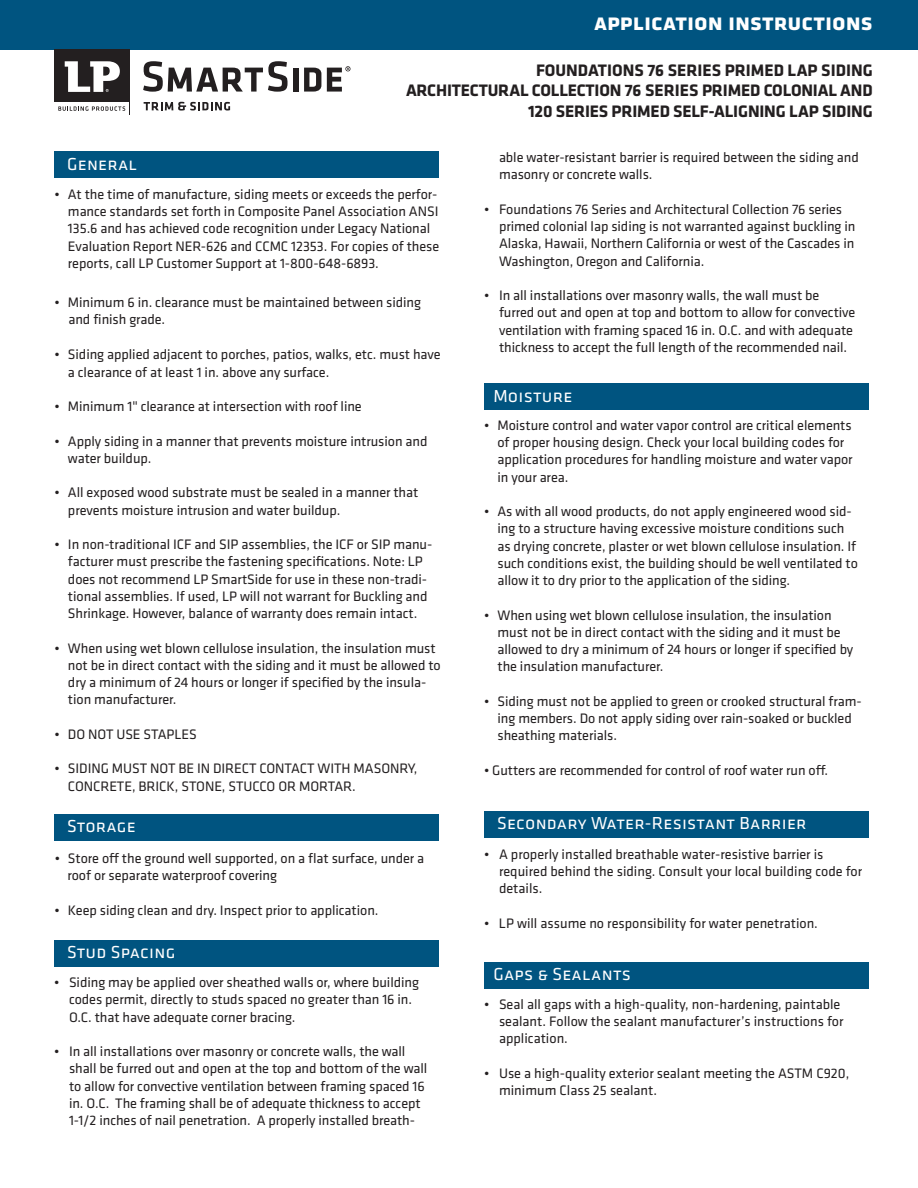
<style>
.page{position:relative;width:918px;height:1188px;background:#fff}
.page>*{position:absolute;margin:0;border:0;box-sizing:border-box;transform-origin:0 0}
.t1{font:700 24px "Klavika";color:#fff}
.new_subs{font:18px "Klavika";letter-spacing:.015em;color:#fff}
.t2{font:700 17.25px "Klavika";letter-spacing:-.01em;color:#231f20}
.new_bullet_points{font:14.25px/17.2px "Klavika";letter-spacing:-.005em;color:#231f20}
</style>
<div class="page">
<div style="left:0;top:0;width:918px;height:49px;background:#005480"></div>
<svg style="left:143px;top:61px;width:145px;height:31px"></svg>
<div style="left:293px;top:68px;width:5px;height:24px;background:#231f20"></div>
<svg style="left:304px;top:68px;width:17px;height:24px"></svg>
<svg style="left:327px;top:66px;width:23px;height:26px"></svg>
<svg style="left:144px;top:102px;width:86px;height:9px"></svg>
<div style="left:54px;top:49px;width:75px;height:53px;background:#231f20"></div>
<svg style="left:65px;top:61px;width:55px;height:31px"></svg>
<svg style="left:58px;top:106px;width:67px;height:5px"></svg>
<div style="left:54px;top:151px;width:385px;height:27px;background:#005480"></div>
<div style="left:54px;top:814px;width:384px;height:27px;background:#005480"></div>
<div style="left:484px;top:962px;width:384px;height:27px;background:#005480"></div>
<div style="left:54px;top:940px;width:384px;height:27px;background:#005480"></div>
<div style="left:484px;top:811px;width:384px;height:27px;background:#005480"></div>
<div style="left:484px;top:383px;width:384px;height:27px;background:#005480"></div>
<p class="t1" style="left:594px;top:5px;width:280px">application instructions</p>
<p class="t2" style="left:536px;top:58px;width:338px">FOUNDATIONS 76 SERIES PRIMED LAP SIDING</p>
<p class="t2" style="left:406px;top:78px;width:468px">ARCHITECTURAL COLLECTION 76 SERIES PRIMED COLONIAL AND</p>
<p class="t2" style="left:528px;top:99px;width:346px">120 SERIES PRIMED SELF-ALIGNING LAP SIDING</p>
<p class="new_subs" style="left:67px;top:152px;width:72px">General</p>
<p class="new_bullet_points" style="left:68px;top:185px;width:373px;text-indent:-14px">• At the time of manufacture, siding meets or exceeds the perfor&shy;mance standards set forth in Composite Panel Association ANSI 135.6 and has achieved code recognition under Legacy National Evaluation Report NER-626 and CCMC 12353. For copies of these reports, call LP Customer Support at 1-800-648-6893.</p>
<p class="new_bullet_points" style="left:68px;top:293px;width:354px;text-indent:-14px">• Minimum 6 in. clearance must be maintained between siding and finish grade.</p>
<p class="new_bullet_points" style="left:68px;top:346px;width:374px;text-indent:-14px">• Siding applied adjacent to porches, patios, walks, etc. must have a clearance of at least 1 in. above any surface.</p>
<p class="new_bullet_points" style="left:54px;top:397px;width:309px">• Minimum 1" clearance at intersection with roof line</p>
<p class="new_bullet_points" style="left:68px;top:432px;width:361px;text-indent:-14px">• Apply siding in a manner that prevents moisture intrusion and water buildup.</p>
<p class="new_bullet_points" style="left:68px;top:484px;width:352px;text-indent:-14px">• All exposed wood substrate must be sealed in a manner that prevents moisture intrusion and water buildup.</p>
<p class="new_bullet_points" style="left:68px;top:535px;width:366px;text-indent:-14px">• In non-traditional ICF and SIP assemblies, the ICF or SIP manu&shy;facturer must prescribe the fastening specifications. Note: LP does not recommend LP SmartSide for use in these non-tradi&shy;tional assemblies. If used, LP will not warrant for Buckling and Shrinkage. However, balance of warranty does remain intact.</p>
<p class="new_bullet_points" style="left:68px;top:639px;width:374px;text-indent:-14px">• When using wet blown cellulose insulation, the insulation must not be in direct contact with the siding and it must be allowed to dry a minimum of 24 hours or longer if specified by the insula&shy;tion manufacturer.</p>
<p class="new_bullet_points" style="left:54px;top:725px;width:144px">• DO NOT USE STAPLES</p>
<p class="new_bullet_points" style="left:68px;top:760px;width:351px;text-indent:-14px">• SIDING MUST NOT BE IN DIRECT CONTACT WITH MASONRY,<br>CONCRETE, BRICK, STONE, STUCCO OR MORTAR.</p>
<p class="new_subs" style="left:67px;top:814px;width:70px">Storage</p>
<p class="new_bullet_points" style="left:68px;top:849px;width:358px;text-indent:-13px">• Store off the ground well supported, on a flat surface, under a roof or separate waterproof covering</p>
<p class="new_bullet_points" style="left:54px;top:901px;width:326px">• Keep siding clean and dry. Inspect prior to application.</p>
<p class="new_subs" style="left:67px;top:940px;width:110px">Stud Spacing</p>
<p class="new_bullet_points" style="left:69px;top:973px;width:352px;text-indent:-15px">• Siding may be applied over sheathed walls or, where building codes permit, directly to studs spaced no greater than 16 in.<br>O.C. that have adequate corner bracing.</p>
<p class="new_bullet_points" style="left:69px;top:1042px;width:360px;text-indent:-15px">• In all installations over masonry or concrete walls, the wall shall be furred out and open at the top and bottom of the wall to allow for convective ventilation between framing spaced 16 in. O.C. The framing shall be of adequate thickness to accept 1-1/2 inches of nail penetration. A properly installed breath-</p>
<p class="new_bullet_points" style="left:499px;top:148px;width:361px">able water-resistant barrier is required between the siding and masonry or concrete walls.</p>
<p class="new_bullet_points" style="left:499px;top:200px;width:358px;text-indent:-15px">• Foundations 76 Series and Architectural Collection 76 series primed colonial lap siding is not warranted against buckling in Alaska, Hawaii, Northern California or west of the Cascades in Washington, Oregon and California.</p>
<p class="new_bullet_points" style="left:499px;top:286px;width:358px;text-indent:-15px">• In all installations over masonry walls, the wall must be furred out and open at top and bottom to allow for convective ventilation with framing spaced 16 in. O.C. and with adequate thickness to accept the full length of the recommended nail.</p>
<p class="new_subs" style="left:493px;top:384px;width:81px">Moisture</p>
<p class="new_bullet_points" style="left:498px;top:416px;width:357px;text-indent:-14px">• Moisture control and water vapor control are critical elements of proper housing design. Check your local building codes for application procedures for handling moisture and water vapor in your area.</p>
<p class="new_bullet_points" style="left:498px;top:502px;width:362px;text-indent:-14px">• As with all wood products, do not apply engineered wood sid&shy;ing to a structure having excessive moisture conditions such as drying concrete, plaster or wet blown cellulose insulation. If such conditions exist, the building should be well ventilated to allow it to dry prior to the application of the siding.</p>
<p class="new_bullet_points" style="left:498px;top:606px;width:357px;text-indent:-14px">• When using wet blown cellulose insulation, the insulation must not be in direct contact with the siding and it must be allowed to dry a minimum of 24 hours or longer if specified by the insulation manufacturer.</p>
<p class="new_bullet_points" style="left:498px;top:692px;width:366px;text-indent:-14px">• Siding must not be applied to green or crooked structural fram&shy;ing members. Do not apply siding over rain-soaked or buckled sheathing materials.</p>
<p class="new_bullet_points" style="left:484px;top:761px;width:346px">• Gutters are recommended for control of roof water run off.</p>
<p class="new_subs" style="left:497px;top:812px;width:311px">Secondary Water-Resistant Barrier</p>
<p class="new_bullet_points" style="left:499px;top:845px;width:365px;text-indent:-15px">• A properly installed breathable water-resistive barrier is required behind the siding. Consult your local building code for details.</p>
<p class="new_bullet_points" style="left:484px;top:914px;width:335px">• LP will assume no responsibility for water penetration.</p>
<p class="new_subs" style="left:493px;top:962px;width:139px">Gaps &amp; Sealants</p>
<p class="new_bullet_points" style="left:499px;top:995px;width:346px;text-indent:-15px">• Seal all gaps with a high-quality, non-hardening, paintable sealant. Follow the sealant manufacturer’s instructions for application.</p>
<p class="new_bullet_points" style="left:499px;top:1064px;width:352px;text-indent:-15px">• Use a high-quality exterior sealant meeting the ASTM C920, minimum Class 25 sealant.</p>
</div>
